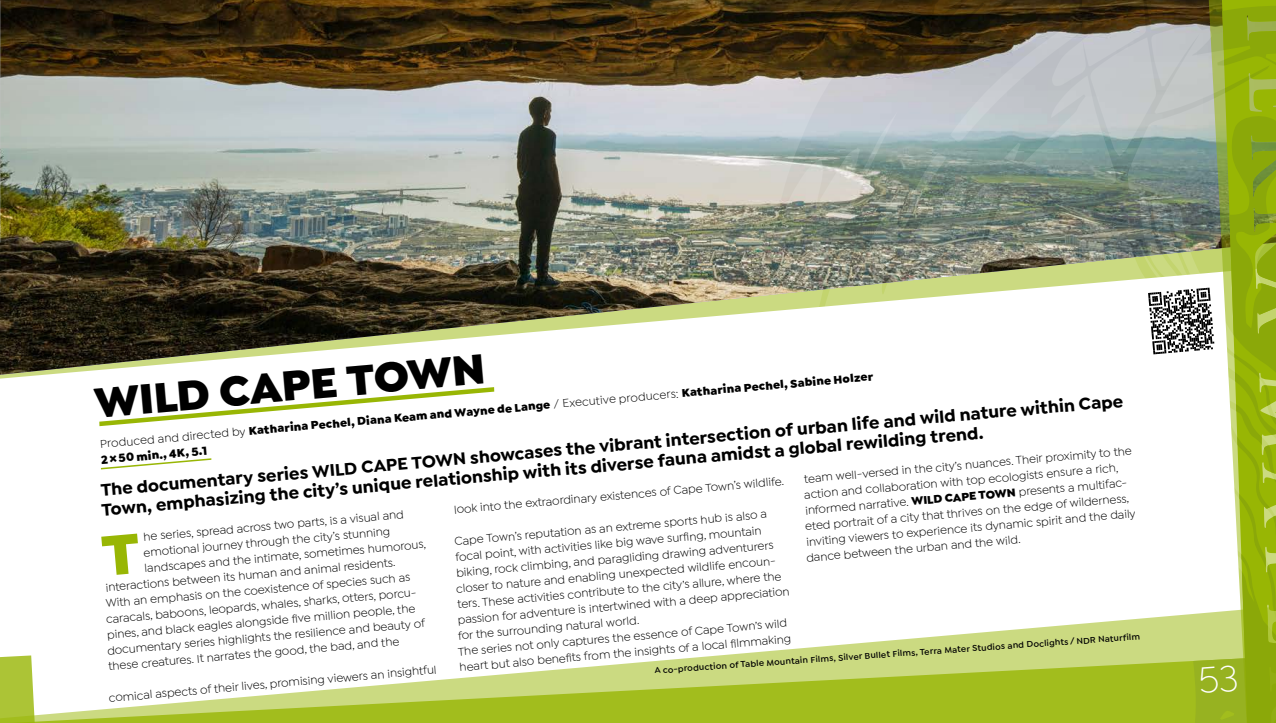
<style>
.page{position:relative;width:1276px;height:723px;background:#fff}
.page>*{position:absolute;margin:0;border:0;box-sizing:border-box;transform-origin:0 0}
.t1{font:900 45px "Isidora Sans";color:#000}
.t2{font:700 18px/19.5px "Isidora Sans";color:#000}
.t3{font:12px/15.8px "Isidora Sans";color:#000}
.t4{font:900 12px/15.8px "Isidora Sans";color:#000}
.t5{font:600 9px "Isidora Sans";color:#000}
.s1{font-weight:400}
.s2{font-weight:900}
</style>
<div class="page">
<img style="left:0;top:0;width:777px;height:375px">
<img style="left:0;top:0;width:1px;height:242px">
<img style="left:777px;top:0;width:443px;height:311px">
<svg style="left:759px;top:611px;width:461px;height:41px"></svg>
<svg style="left:0;top:652px;width:777px;height:71px"></svg>
<svg style="left:1220px;top:0;width:56px;height:652px;background:#a2ba33"></svg>
<svg style="left:99px;top:387px;width:396px;height:40px"></svg>
<svg style="left:100px;top:458px;width:112px;height:12px"></svg>
<svg style="left:1140px;top:279px;width:83px;height:83px"></svg>
<svg style="left:777px;top:652px;width:499px;height:71px;background:#a9c134"></svg>
<h1 class="t1" style="left:92px;top:374px;width:393px;rotate:-5deg">WILD CAPE TOWN</h1>
<p class="t4" style="left:99px;top:436px;width:778px;rotate:-5deg"><span class="s1">Produced and directed by</span> Katharina Pechel, Diana Keam and Wayne de Lange <span class="s1">/ Executive producers:</span> Katharina Pechel, Sabine Holzer<br>2×50 min., 4K, 5.1</p>
<h2 class="t2" style="left:99px;top:480px;width:1029px;rotate:-5deg">The documentary series WILD CAPE TOWN showcases the vibrant intersection of urban life and wild nature within Cape<br>Town, emphasizing the city’s unique relationship with its diverse fauna amidst a global rewilding trend.</h2>
<p class="t3" style="left:799px;top:471px;width:335px;text-indent:5px;rotate:-5deg">team well-versed in the city’s nuances. Their proximity to the action and collaboration with top ecologists ensure a rich, informed narrative. <span class="s2">WILD CAPE TOWN</span> presents a multifac&shy;eted portrait of a city that thrives on the edge of wilderness, inviting viewers to experience its dynamic spirit and the daily dance between the urban and the wild.</p>
<p class="t3" style="left:453px;top:502px;width:332px;rotate:-5deg">look into the extraordinary existences of Cape Town’s wildlife.</p>
<p class="t3" style="left:454px;top:533px;width:315px;rotate:-5deg">Cape Town’s reputation as an extreme sports hub is also a</p>
<p class="t3" style="left:143px;top:529px;width:263px;rotate:-5deg">he series, spread across two parts, is a visual and</p>
<p class="t3" style="left:455px;top:549px;width:309px;rotate:-5deg">focal point, with activities like big wave surfi ng, mountain</p>
<p class="t3" style="left:143px;top:545px;width:249px;rotate:-5deg">emotional journey through the city’s stunning</p>
<p class="t3" style="left:144px;top:560px;width:284px;rotate:-5deg">landscapes and the intimate, sometimes humorous,</p>
<p class="t3" style="left:455px;top:565px;width:320px;rotate:-5deg">biking, rock climbing, and paragliding drawing adventurers</p>
<p class="t3" style="left:105px;top:580px;width:292px;rotate:-5deg">interactions between its human and animal residents.</p>
<p class="t3" style="left:455px;top:581px;width:322px;rotate:-5deg">closer to nature and enabling unexpected wildlife encoun-</p>
<p class="t3" style="left:457px;top:596px;width:327px;rotate:-5deg">ters. These activities contribute to the city’s allure, where the</p>
<p class="t3" style="left:105px;top:595px;width:307px;rotate:-5deg">With an emphasis on the coexistence of species such as</p>
<p class="t3" style="left:457px;top:612px;width:335px;rotate:-5deg">passion for adventure is intertwined with a deep appreciation</p>
<p class="t3" style="left:106px;top:611px;width:313px;rotate:-5deg">caracals, baboons, leopards, whales, sharks, otters, porcu-</p>
<p class="t3" style="left:106px;top:627px;width:311px;rotate:-5deg">pines, and black eagles alongside fi ve million people, the</p>
<p class="t3" style="left:457px;top:628px;width:183px;rotate:-5deg">for the surrounding natural world.</p>
<p class="t3" style="left:107px;top:643px;width:320px;rotate:-5deg">documentary series highlights the resilience and beauty of</p>
<p class="t3" style="left:457px;top:644px;width:332px;rotate:-5deg">The series not only captures the essence of Cape Town’s wild</p>
<p class="t5" style="left:654px;top:665px;width:488px;rotate:-4deg">A co-production of Table Mountain Films, Silver Bullet Films, Terra Mater Studios and Doclights / NDR Naturfilm</p>
<p class="t3" style="left:459px;top:659px;width:334px;rotate:-5deg">heart but also benefi ts from the insights of a local fi lmmaking</p>
<p class="t3" style="left:108px;top:658px;width:293px;rotate:-5deg">these creatures. It narrates the good, the bad, and the</p>
<p class="t3" style="left:108px;top:690px;width:330px;rotate:-5deg">comical aspects of their lives, promising viewers an insightful</p>
</div>
